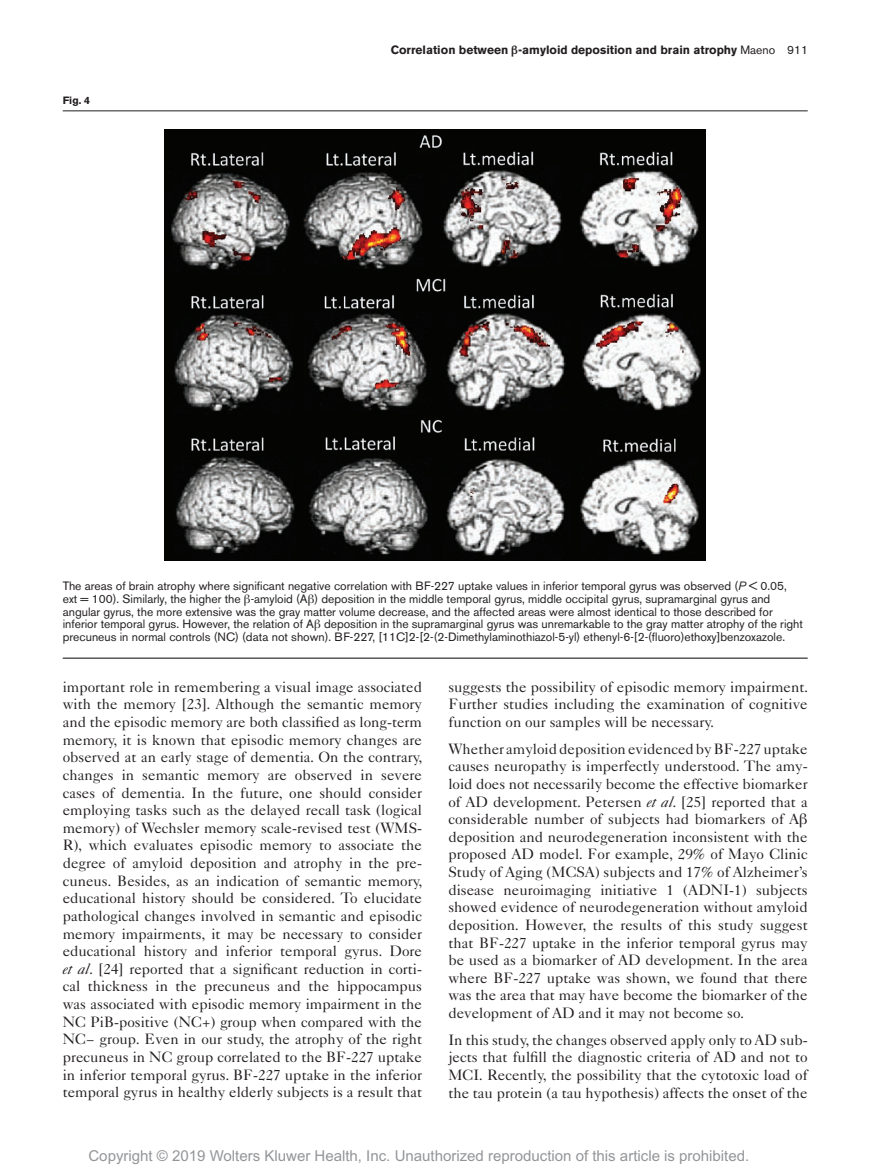
<style>
.page{position:relative;width:881px;height:1174px;background:#fff}
.page>*{position:absolute;margin:0;border:0;box-sizing:border-box;transform-origin:0 0}
.t1{font:15px/17.5px "Caslon 540 LT Std";color:#231f20;text-align:justify}
.t2{font:15px "Arial MT Std";color:#939598}
.t3{font:12px/12.8px "Akzidenz Grotesk BE";color:#231f20}
.t4{font:700 12px "Akzidenz Grotesk BE";color:#231f20}
.t5{font:700 10.5px "Akzidenz Grotesk BE";color:#231f20}
.s1{font-family:"Gandhari Unicode"}
.s2{font-weight:400}
.s3{font-style:italic}
</style>
<div class="page">
<img style="left:165px;top:129px;width:540px;height:431px">
<hr style="left:63px;top:111px;width:744px;height:1px;background:#231f20">
<hr style="left:63px;top:657px;width:744px;height:1px;background:#231f20">
<p class="t5" style="left:63px;top:94px;width:29px">Fig. 4</p>
<p class="t4" style="left:390px;top:43px;width:419px">Correlation between <span class="s1">β</span>-amyloid deposition and brain atrophy <span class="s2">Maeno 911</span></p>
<p class="t3" style="left:63px;top:579px;width:741px">The areas of brain atrophy where significant negative correlation with BF-227 uptake values in inferior temporal gyrus was observed (<span class="s3">P</span> &lt; 0.05, ext = 100). Similarly, the higher the <span class="s1">β</span>-amyloid (A<span class="s1">β</span>) deposition in the middle temporal gyrus, middle occipital gyrus, supramarginal gyrus and angular gyrus, the more extensive was the gray matter volume decrease, and the affected areas were almost identical to those described for inferior temporal gyrus. However, the relation of A<span class="s1">β</span> deposition in the supramarginal gyrus was unremarkable to the gray matter atrophy of the right precuneus in normal controls (NC) (data not shown). BF-227, [11C]2-[2-(2-Dimethylaminothiazol-5-yl) ethenyl-6-[2-(fluoro)ethoxy]benzoxazole.</p>
<p class="t1" style="left:63px;top:677px;width:361px">important role in remembering a visual image associated with the memory [23]. Although the semantic memory and the episodic memory are both classified as long-term memory, it is known that episodic memory changes are observed at an early stage of dementia. On the contrary, changes in semantic memory are observed in severe cases of dementia. In the future, one should consider employing tasks such as the delayed recall task (logical memory) of Wechsler memory scale-revised test (WMS-R), which evaluates episodic memory to associate the degree of amyloid deposition and atrophy in the pre&shy;cuneus. Besides, as an indication of semantic memory, educational history should be considered. To elucidate pathological changes involved in semantic and episodic memory impairments, it may be necessary to consider educational history and inferior temporal gyrus. Dore <span class="s3">et al</span>. [24] reported that a significant reduction in corti&shy;cal thickness in the precuneus and the hippocampus was associated with episodic memory impairment in the NC PiB-positive (NC+) group when compared with the NC− group. Even in our study, the atrophy of the right precuneus in NC group correlated to the BF-227 uptake in inferior temporal gyrus. BF-227 uptake in the inferior temporal gyrus in healthy elderly subjects is a result that</p>
<p class="t1" style="left:448px;top:677px;width:361px">suggests the possibility of episodic memory impairment.<br>Further studies including the examination of cognitive function on our samples will be necessary.</p>
<p class="t1" style="left:448px;top:739px;width:361px">Whether amyloid deposition evidenced by BF-227 uptake causes neuropathy is imperfectly understood. The amy&shy;loid does not necessarily become the effective biomarker of AD development. Petersen <span class="s3">et al</span>. [25] reported that a considerable number of subjects had biomarkers of A<span class="s1">β </span>deposition and neurodegeneration inconsistent with the proposed AD model. For example, 29% of Mayo Clinic Study of Aging (MCSA) subjects and 17% of Alzheimer’s disease neuroimaging initiative 1 (ADNI-1) subjects showed evidence of neurodegeneration without amyloid deposition. However, the results of this study suggest that BF-227 uptake in the inferior temporal gyrus may be used as a biomarker of AD development. In the area where BF-227 uptake was shown, we found that there was the area that may have become the biomarker of the development of AD and it may not become so.</p>
<p class="t1" style="left:448px;top:1030px;width:361px">In this study, the changes observed apply only to AD sub&shy;jects that fulfill the diagnostic criteria of AD and not to MCI. Recently, the possibility that the cytotoxic load of the tau protein (a tau hypothesis) affects the onset of the</p>
<p class="t2" style="left:88px;top:1147px;width:662px">Copyright © 2019 Wolters Kluwer Health, Inc. Unauthorized reproduction of this article is prohibited.</p>
</div>
